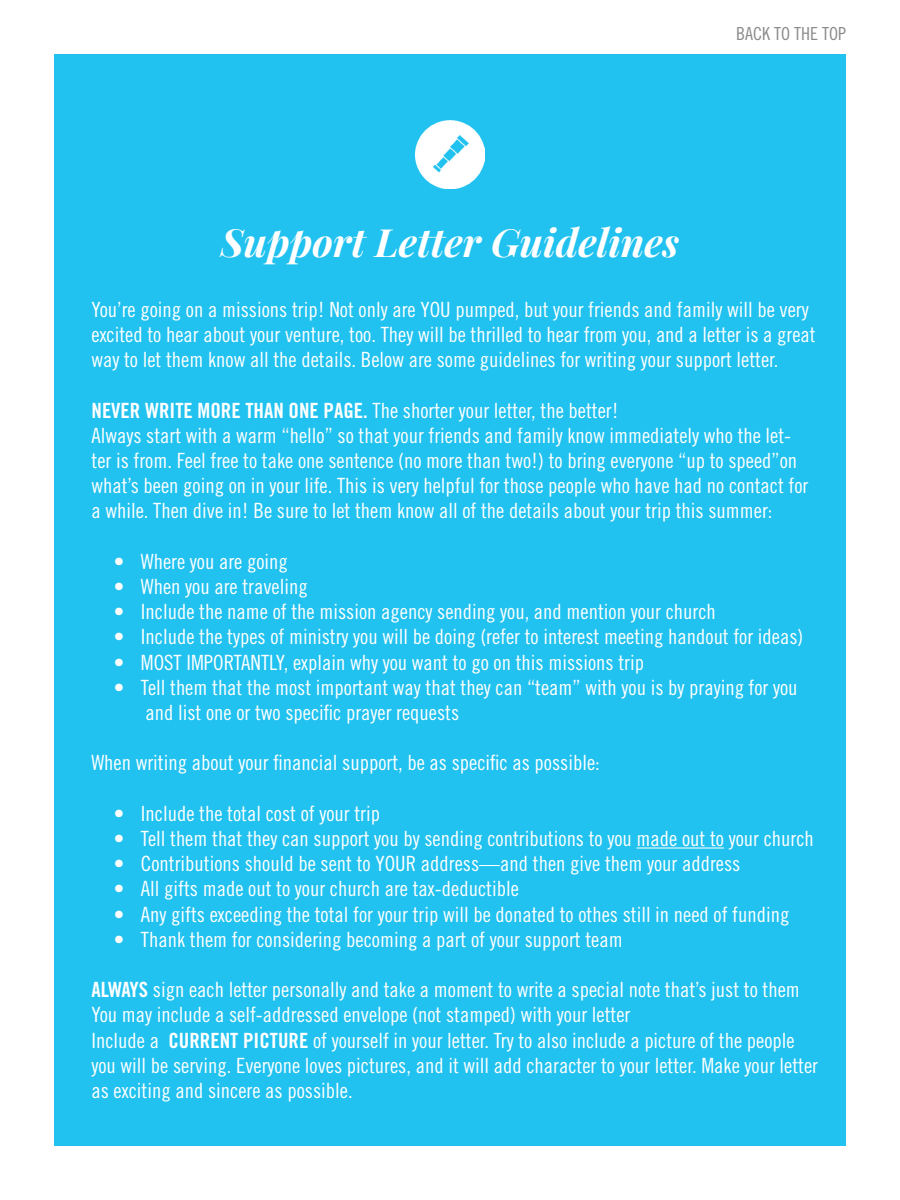
<style>
.page{position:relative;width:900px;height:1200px;background:#fff}
.page>*{position:absolute;margin:0;border:0;box-sizing:border-box;transform-origin:0 0}
.t1{font:italic 700 39px "Playfair Display";color:#fff}
.t2{font:21px/25.2px "Trade Gothic LT Std Cn 18";color:#fff}
.t3{font:18px "Trade Gothic LT Std Cn 18";color:#8a8a8a}
.s1{font-family:"Trade Gothic LT Std Bd Cn 20"}
</style>
<div class="page">
<div style="left:54px;top:54px;width:792px;height:1092px;background:#21c2f0"></div>
<img style="left:416px;top:121px;width:68px;height:68px">
<hr style="left:637px;top:847px;width:87px;height:2px;background:#fff">
<p class="t3" style="left:736px;top:23px;width:111px">BACK TO THE TOP</p>
<h1 class="t1" style="left:221px;top:215px;width:460px">Support Letter Guidelines</h1>
<p class="t2" style="left:92px;top:296px;width:726px">You’re going on a missions trip! Not only are YOU pumped, but your friends and family will be very excited to hear about your venture, too. They will be thrilled to hear from you, and a letter is a great way to let them know all the details. Below are some guidelines for writing your support letter.</p>
<p class="t2" style="left:92px;top:397px;width:718px"><span class="s1">NEVER WRITE MORE THAN ONE PAGE.</span> The shorter your letter, the better!<br>Always start with a warm “hello” so that your friends and family know immediately who the let&shy;ter is from. Feel free to take one sentence (no more than two!) to bring everyone “up to speed”on what’s been going on in your life. This is very helpful for those people who have had no contact for a while. Then dive in! Be sure to let them know all of the details about your trip this summer:</p>
<p class="t2" style="left:114px;top:548px;width:175px">• Where you are going</p>
<p class="t2" style="left:114px;top:574px;width:195px">• When you are traveling</p>
<p class="t2" style="left:114px;top:599px;width:603px">• Include the name of the mission agency sending you, and mention your church</p>
<p class="t2" style="left:114px;top:624px;width:691px">• Include the types of ministry you will be doing (refer to interest meeting handout for ideas)</p>
<p class="t2" style="left:114px;top:649px;width:532px">• MOST IMPORTANTLY, explain why you want to go on this missions trip</p>
<p class="t2" style="left:145px;top:674px;width:654px;text-indent:-32px">• Tell them that the most important way that they can “team” with you is by praying for you and list one or two specific prayer requests</p>
<p class="t2" style="left:91px;top:750px;width:510px">When writing about your financial support, be as specific as possible:</p>
<p class="t2" style="left:114px;top:800px;width:268px">• Include the total cost of your trip</p>
<p class="t2" style="left:114px;top:826px;width:701px">• Tell them that they can support you by sending contributions to you made out to your church</p>
<p class="t2" style="left:114px;top:851px;width:628px">• Contributions should be sent to YOUR address—and then give them your address</p>
<p class="t2" style="left:114px;top:876px;width:406px">• All gifts made out to your church are tax-deductible</p>
<p class="t2" style="left:114px;top:901px;width:677px">• Any gifts exceeding the total for your trip will be donated to othes still in need of funding</p>
<p class="t2" style="left:114px;top:926px;width:510px">• Thank them for considering becoming a part of your support team</p>
<p class="t2" style="left:92px;top:977px;width:728px"><span class="s1">ALWAYS</span> sign each letter personally and take a moment to write a special note that’s just to them You may include a self-addressed envelope (not stamped) with your letter<br>Include a <span class="s1">CURRENT PI CTURE</span> of yourself in your letter. Try to also include a picture of the people you will be serving. Everyone loves pictures, and it will add character to your letter. Make your letter as exciting and sincere as possible.</p>
</div>
